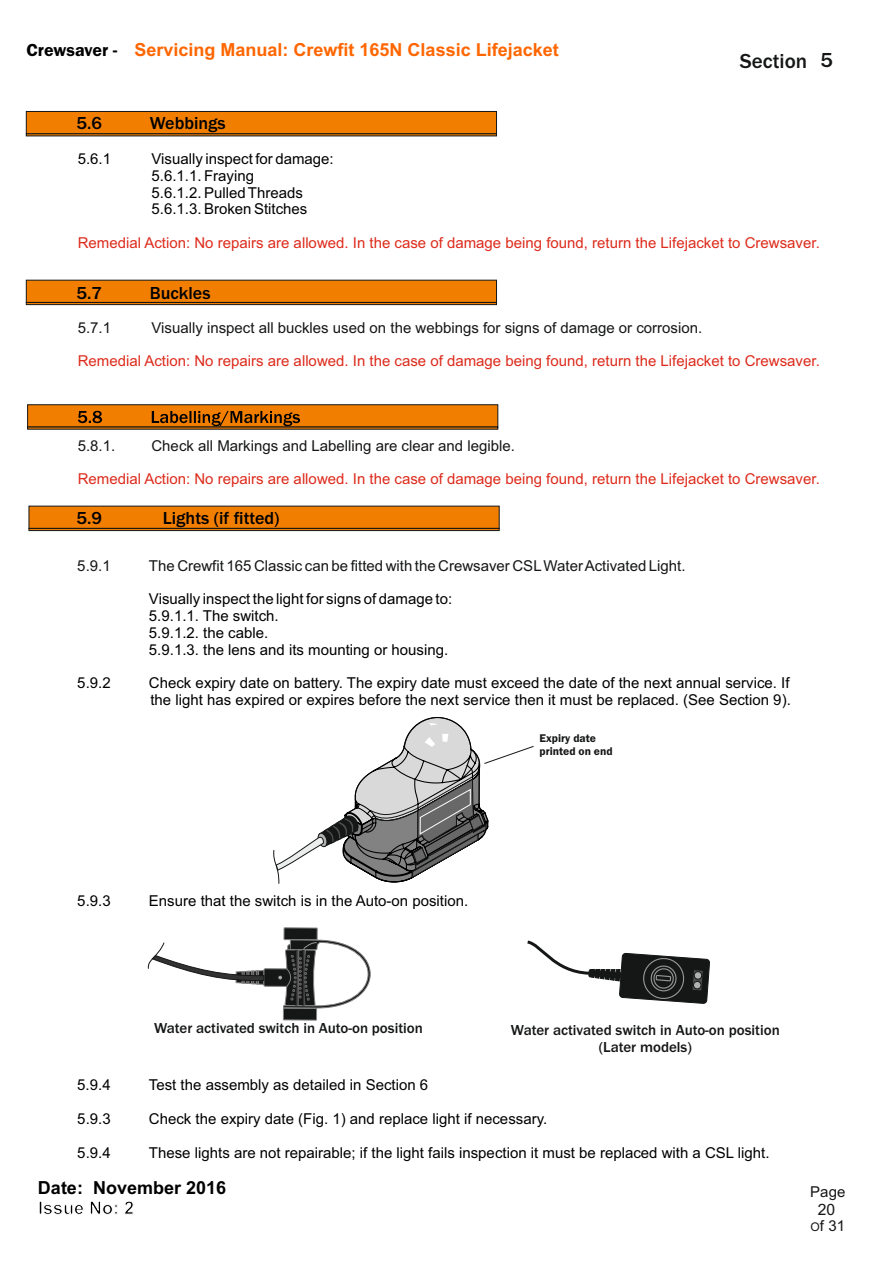
<style>
.page{position:relative;width:893px;height:1263px;background:#fff}
.page>*{position:absolute;margin:0;border:0;box-sizing:border-box;transform-origin:0 0}
.t1{font:500 21px "Franklin Gothic";color:#151616}
.t2{font:700 18px "Arial";color:#f60}
.t3{font:500 18px "Franklin Gothic";color:#000}
.t4{font:700 18px/20.1px "Arial";color:#000}
.t5{font:15.6px "Arial";color:#151616}
.t6{font:15px/16.8px "Arial";color:#000}
.t7{font:15px "Arial";color:#dd2b1c}
.t8{font:15px "Arial";color:#151616}
.t9{font:500 15px/17px "Franklin Gothic";color:#151616;text-align:center}
.t10{font:600 11.55px/13px "Franklin Gothic";color:#151616}
.s1{font-family:"Franklin Gothic";font-weight:600;color:#000}
.s2{font-size:12px}
</style>
<div class="page">
<svg style="left:26px;top:111px;width:471px;height:25px;background:#d97202"></svg>
<svg style="left:26px;top:280px;width:471px;height:25px;background:#d97303"></svg>
<svg style="left:27px;top:404px;width:471px;height:25px;background:#c86a04"></svg>
<svg style="left:29px;top:506px;width:470px;height:25px;background:#d97203"></svg>
<svg style="left:273px;top:716px;width:261px;height:168px"></svg>
<div style="left:284px;top:928px;width:33px;height:12px;background:#151616;border:1px solid #818281"></div>
<svg style="left:147px;top:932px;width:224px;height:89px"></svg>
<svg style="left:527px;top:940px;width:183px;height:64px"></svg>
<p class="t2" style="left:27px;top:43px;width:534px"><span class="s1">Crewsaver -</span> Servicing Manual: Crewfit 165N Classic Lifejacket</p>
<p class="t3" style="left:77px;top:116px;width:27px">5.6</p>
<p class="t3" style="left:150px;top:116px;width:77px">Webbings</p>
<h1 class="t1" style="left:740px;top:53px;width:94px">Section 5</h1>
<p class="t6" style="left:78px;top:152px;width:35px">5.6.1</p>
<p class="t6" style="left:151px;top:152px;width:184px">Visually inspect for damage:<br>5.6.1.1. Fraying<br>5.6.1.2. Pulled Threads<br>5.6.1.3. Broken Stitches</p>
<p class="t7" style="left:78px;top:237px;width:744px">Remedial Action: No repairs are allowed. In the case of damage being found, return the Lifejacket to Crewsaver.</p>
<p class="t3" style="left:77px;top:287px;width:27px">5.7</p>
<p class="t3" style="left:150px;top:287px;width:62px">Buckles</p>
<p class="t8" style="left:78px;top:322px;width:35px">5.7.1</p>
<p class="t8" style="left:151px;top:322px;width:552px">Visually inspect all buckles used on the webbings for signs of damage or corrosion.</p>
<p class="t7" style="left:78px;top:355px;width:744px">Remedial Action: No repairs are allowed. In the case of damage being found, return the Lifejacket to Crewsaver.</p>
<p class="t8" style="left:78px;top:440px;width:39px">5.8.1.</p>
<p class="t8" style="left:151px;top:440px;width:365px">Check all Markings and Labelling are clear and legible.</p>
<p class="t7" style="left:78px;top:473px;width:744px">Remedial Action: No repairs are allowed. In the case of damage being found, return the Lifejacket to Crewsaver.</p>
<p class="t3" style="left:77px;top:511px;width:27px">5.9</p>
<p class="t3" style="left:163px;top:511px;width:118px">Lights (if fitted)</p>
<p class="t8" style="left:77px;top:560px;width:35px">5.9.1</p>
<p class="t8" style="left:149px;top:560px;width:538px">The Crewfit 165 Classic can be fitted with the Crewsaver CSLWater Activated Light.</p>
<p class="t6" style="left:149px;top:592px;width:305px">Visually inspect the light for signs of damage to:<br>5.9.1.1. The switch.<br>5.9.1.2. the cable.<br>5.9.1.3. the lens and its mounting or housing.</p>
<p class="t6" style="left:77px;top:676px;width:35px">5.9.2</p>
<p class="t6" style="left:149px;top:676px;width:643px">Check expiry date on battery. The expiry date must exceed the date of the next annual service. If the light has expired or expires before the next service then it must be replaced. (See Section 9).</p>
<p class="t6" style="left:77px;top:894px;width:35px">5.9.3</p>
<p class="t6" style="left:149px;top:894px;width:321px">Ensure that the switch is in the Auto-on position.</p>
<p class="t10" style="left:539px;top:733px;width:75px">Expiry date printed on end</p>
<p class="t9" style="left:154px;top:1021px;width:270px">Water activated switch in Auto-on position</p>
<p class="t9" style="left:511px;top:1022px;width:270px">Water activated switch in Auto-on position (Later models)</p>
<p class="t6" style="left:77px;top:1078px;width:35px">5.9.4</p>
<p class="t6" style="left:149px;top:1078px;width:281px">Test the assembly as detailed in Section 6</p>
<p class="t6" style="left:77px;top:1112px;width:35px">5.9.3</p>
<p class="t6" style="left:149px;top:1112px;width:400px">Check the expiry date (Fig. 1) and replace light if necessary.</p>
<p class="t6" style="left:77px;top:1145px;width:35px">5.9.4</p>
<p class="t6" style="left:149px;top:1145px;width:622px">These lights are not repairable; if the light fails inspection it must be replaced with a CSL light.</p>
<p class="t4" style="left:38px;top:1179px;width:190px">Date: November 2016<br>Issue No: 2</p>
<p class="t8" style="left:810px;top:1186px;width:37px">Page</p>
<p class="t8" style="left:811px;top:1220px;width:36px"><span class="s2">O</span>f 31</p>
<p class="t5" style="left:818px;top:1203px;width:19px">20</p>
</div>
